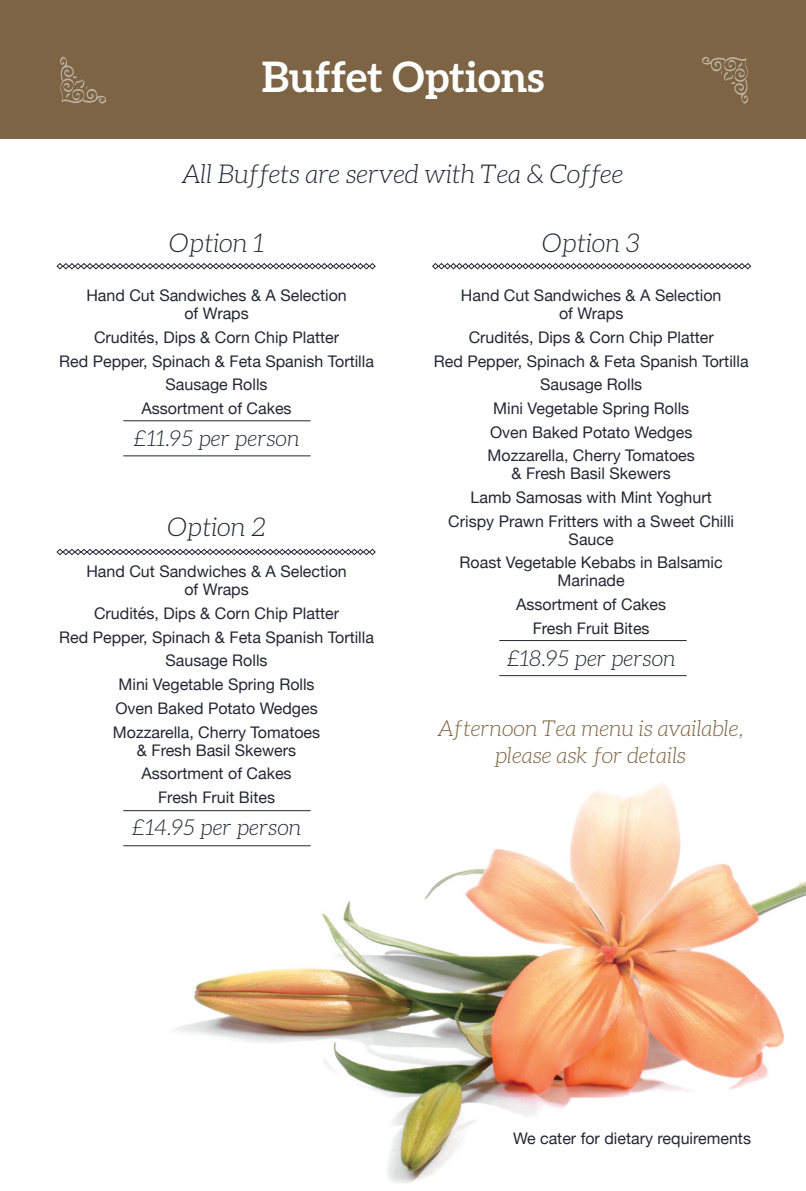
<style>
.page{position:relative;width:806px;height:1191px;background:#fff}
.page>*{position:absolute;margin:0;border:0;box-sizing:border-box;transform-origin:0 0}
.t1{font:700 42px "Aleo";color:#fff}
.t2{font:italic 300 26px "Aleo";color:#242732}
.t3{font:italic 300 22px/26.4px "Aleo";color:#7d6444;text-align:center}
.t4{font:italic 300 22px "Aleo";color:#242732}
.t5{font:16px/23.6px "Helvetica Neue";color:#242732;text-align:center}
</style>
<div class="page">
<img style="left:150px;top:783px;width:655px;height:400px">
<div style="left:0;top:0;width:805px;height:139px;background:#7d6444"></div>
<svg style="left:56px;top:263px;width:319px;height:6px"></svg>
<svg style="left:56px;top:548px;width:319px;height:7px"></svg>
<svg style="left:432px;top:263px;width:319px;height:6px"></svg>
<svg style="left:60px;top:56px;width:47px;height:48px"></svg>
<svg style="left:702px;top:56px;width:46px;height:48px"></svg>
<hr style="left:123px;top:420px;width:187px;height:1px;background:#242732">
<hr style="left:123px;top:455px;width:187px;height:1px;background:#242732">
<hr style="left:123px;top:810px;width:187px;height:1px;background:#242732">
<hr style="left:123px;top:845px;width:187px;height:1px;background:#242732">
<hr style="left:499px;top:640px;width:187px;height:1px;background:#242732">
<hr style="left:499px;top:675px;width:187px;height:1px;background:#242732">
<h1 class="t1" style="left:261px;top:52px;width:284px">Buffet Options</h1>
<h2 class="t2" style="left:181px;top:159px;width:443px">All Buffets are served with Tea &amp; Coffee</h2>
<h2 class="t2" style="left:169px;top:229px;width:96px">Option 1</h2>
<p class="t5" style="left:86px;top:287px;width:262px;line-height:18px">Hand Cut Sandwiches &amp; A Selection of Wraps</p>
<p class="t5" style="left:59px;top:326px;width:316px">Crudités, Dips &amp; Corn Chip Platter<br>Red Pepper, Spinach &amp; Feta Spanish Tortilla<br>Sausage Rolls<br>Assortment of Cakes</p>
<h3 class="t4" style="left:134px;top:426px;width:167px">£11.95 per person</h3>
<h2 class="t2" style="left:167px;top:512px;width:100px">Option 2</h2>
<p class="t5" style="left:86px;top:563px;width:262px;line-height:18px">Hand Cut Sandwiches &amp; A Selection of Wraps</p>
<p class="t5" style="left:59px;top:602px;width:316px">Crudités, Dips &amp; Corn Chip Platter<br>Red Pepper, Spinach &amp; Feta Spanish Tortilla<br>Sausage Rolls<br>Mini Vegetable Spring Rolls<br>Oven Baked Potato Wedges<br>Mozzarella, Cherry Tomatoes</p>
<p class="t5" style="left:137px;top:739px;width:161px">&amp; Fresh Basil Skewers<br>Assortment of Cakes<br>Fresh Fruit Bites</p>
<h3 class="t4" style="left:132px;top:815px;width:171px">£14.95 per person</h3>
<h2 class="t2" style="left:542px;top:229px;width:99px">Option 3</h2>
<p class="t5" style="left:460px;top:287px;width:262px;line-height:18px">Hand Cut Sandwiches &amp; A Selection of Wraps</p>
<p class="t5" style="left:433px;top:326px;width:316px">Crudités, Dips &amp; Corn Chip Platter<br>Red Pepper, Spinach &amp; Feta Spanish Tortilla<br>Sausage Rolls<br>Mini Vegetable Spring Rolls<br>Oven Baked Potato Wedges<br>Mozzarella, Cherry Tomatoes</p>
<p class="t5" style="left:448px;top:463px;width:287px">&amp; Fresh Basil Skewers<br>Lamb Samosas with Mint Yoghurt<br>Crispy Prawn Fritters with a Sweet Chilli</p>
<p class="t5" style="left:459px;top:528px;width:264px">Sauce<br>Roast Vegetable Kebabs in Balsamic</p>
<p class="t5" style="left:516px;top:570px;width:151px">Marinade<br>Assortment of Cakes<br>Fresh Fruit Bites</p>
<h3 class="t4" style="left:506px;top:646px;width:170px">£18.95 per person</h3>
<h3 class="t3" style="left:437px;top:715px;width:307px">Afternoon Tea menu is available, please ask for details</h3>
<p class="t5" style="left:512px;top:1127px;width:239px">We cater for dietary requirements</p>
</div>
